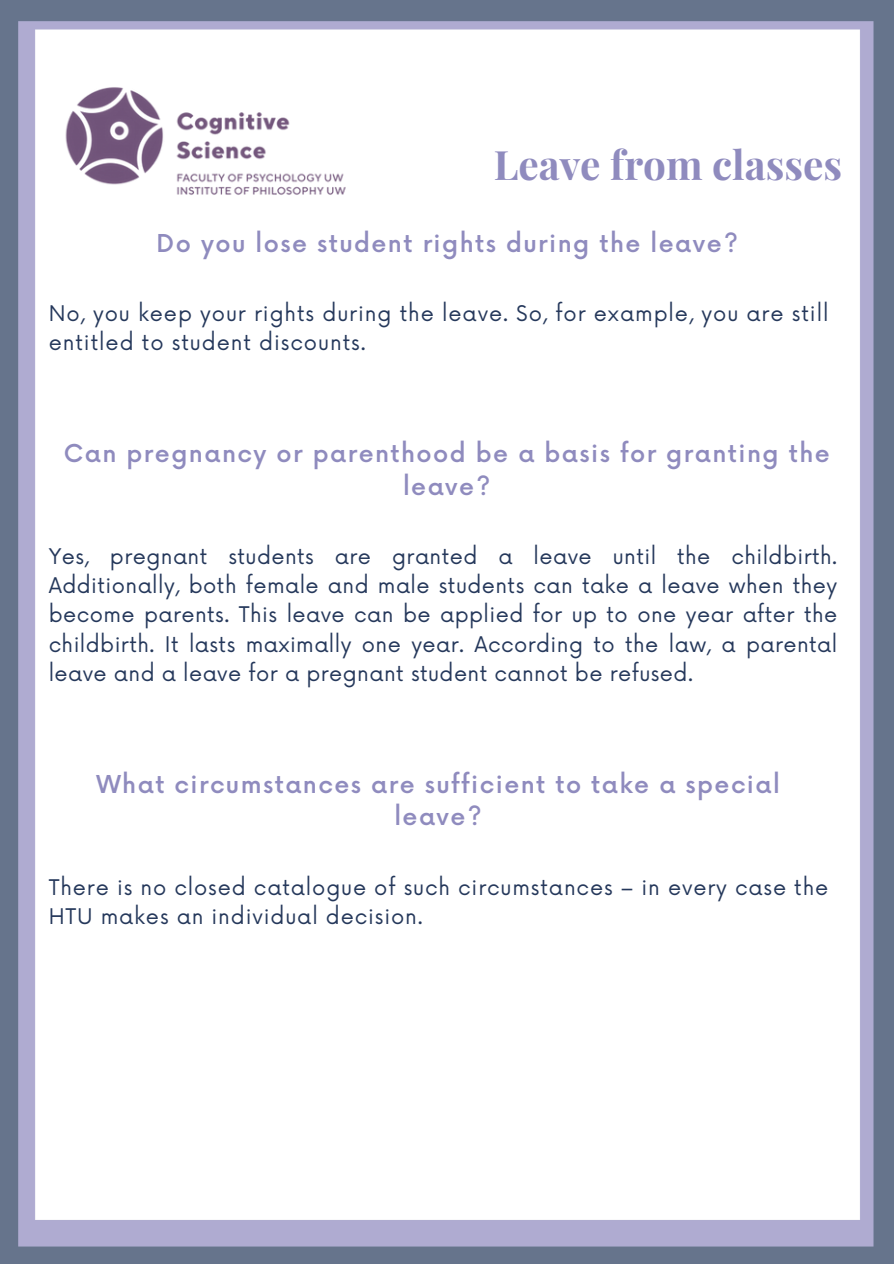
<style>
.page{position:relative;width:894px;height:1264px;background:#fff}
.page>*{position:absolute;margin:0;border:0;box-sizing:border-box;transform-origin:0 0}
.t1{font:700 40.5px "Playfair Display";color:#8f8bbe}
.t2{font:500 24px/32.7px "Now";letter-spacing:.06em;color:#8f8bbe;text-align:center}
.t3{font:21px/29.2px "Now";letter-spacing:.04em;color:#25385b}
</style>
<div class="page">
<img style="left:0;top:0;width:893px;height:1263px">
<img style="left:56px;top:68px;width:303px;height:145px">
<p class="t1" style="left:493px;top:136px;width:350px">Leave from classes</p>
<p class="t2" style="left:157px;top:229px;width:582px">Do you lose student rights during the leave?</p>
<h2 class="t3" style="left:49px;top:300px;width:781px">No, you keep your rights during the leave. So, for example, you are still entitled to student discounts.</h2>
<h1 class="t2" style="left:64px;top:438px;width:767px">Can pregnancy or parenthood be a basis for granting the leave?</h1>
<p class="t3" style="left:49px;top:542px;width:789px;text-align:justify">Yes, pregnant students are granted a leave until the childbirth.<br>Additionally, both female and male students can take a leave when they become parents. This leave can be applied for up to one year after the childbirth. It lasts maximally one year. According to the law, a parental leave and a leave for a pregnant student cannot be refused.</p>
<p class="t2" style="left:96px;top:769px;width:684px">What circumstances are sufficient to take a special leave?</p>
<h2 class="t3" style="left:49px;top:873px;width:781px">There is no closed catalogue of such circumstances – in every case the<br>HTU makes an individual decision.</h2>
</div>
